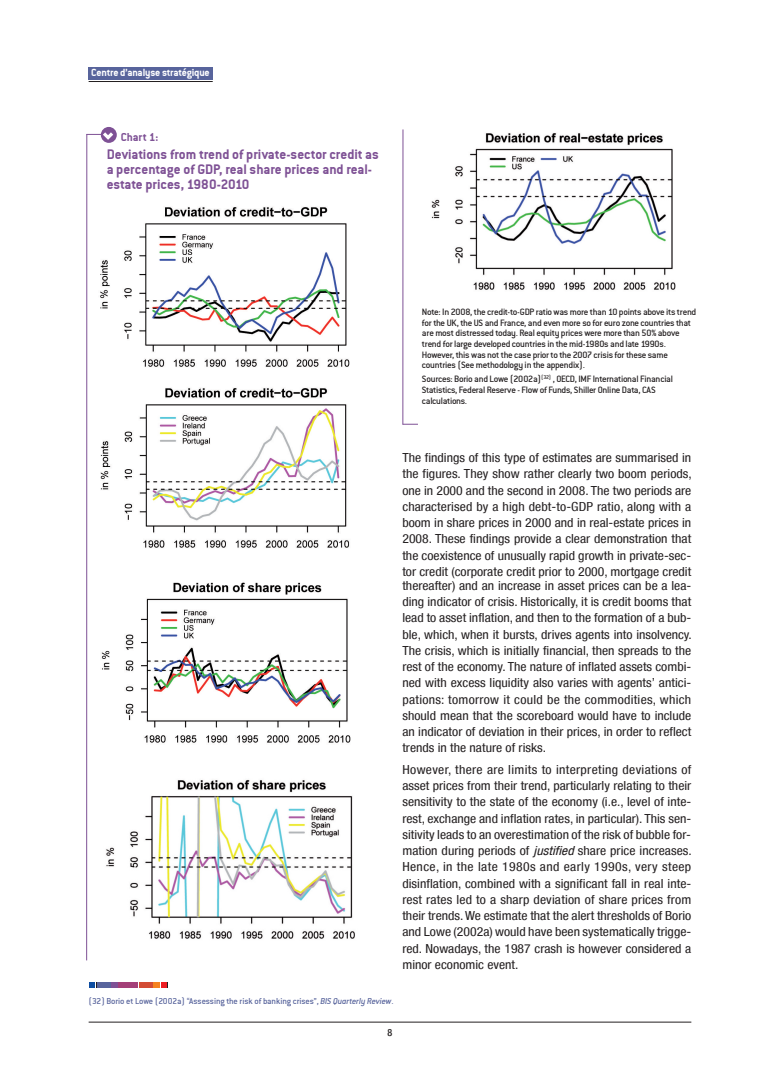
<style>
.page{position:relative;width:780px;height:1088px;background:#fff}
.page>*{position:absolute;margin:0;border:0;box-sizing:border-box;transform-origin:0 0}
.t1{font:15px/15px "Conduit ITCTT Bold";color:#7e5195}
.t2{font:condensed 12.5px/16.2px "Helvetica Neue LT";color:#231f20;text-align:justify;scale:1.1 1}
.t3{font:12.5px "Conduit ITCTT Bold";color:#7e5195}
.t4{font:11.25px "Conduit ITCTT Bold";letter-spacing:-.015em;color:#fff}
.t5{font:10px/10.6px "Conduit Md ITCTT Medium";letter-spacing:-.03em;color:#231f20}
.t6{font:500 condensed 10px "Helvetica Neue LT";color:#231f20}
.t7{font:9.38px "Conduit Md ITCTT Medium";letter-spacing:-.01em;color:#58649c}
.s1{font-style:italic}
</style>
<div class="page">
<hr style="left:86px;top:134px;width:1px;height:826px;background:#7e5195">
<div style="left:101px;top:127px;width:16px;height:16px;background:#7e5195;border-radius:50%"></div>
<svg style="left:86px;top:132px;width:27px;height:8px"></svg>
<div style="left:89px;top:67px;width:124px;height:13px;background:#58649c"></div>
<hr style="left:89px;top:81px;width:124px;height:1px;background:#231f20">
<hr style="left:89px;top:1022px;width:602px;height:1px;background:#231f20">
<svg style="left:89px;top:982px;width:8px;height:5px"></svg>
<div style="left:97px;top:982px;width:13px;height:5px;background:#58649c"></div>
<svg style="left:111px;top:982px;width:7px;height:5px"></svg>
<div style="left:119px;top:982px;width:19px;height:5px;background:#a43f78"></div>
<div style="left:139px;top:982px;width:13px;height:5px;background:#d34c34"></div>
<svg style="left:153px;top:982px;width:15px;height:5px"></svg>
<img style="left:431px;top:133px;width:245px;height:157px">
<svg style="left:403px;top:424px;width:15px;height:1px"></svg>
<hr style="left:402px;top:129px;width:1px;height:296px;background:#7e5195">
<img style="left:106px;top:780px;width:249px;height:159px">
<img style="left:100px;top:207px;width:250px;height:160px">
<img style="left:100px;top:387px;width:250px;height:161px">
<img style="left:101px;top:582px;width:250px;height:161px">
<p class="t4" style="left:91px;top:66px;width:120px">centre d’analyse stratégique</p>
<p class="t3" style="left:121px;top:130px;width:39px">chart 1:</p>
<p class="t1" style="left:107px;top:146px;width:274px">Deviations from trend of private-sector credit as a percentage of GDP, real share prices and real&shy;estate prices, 1980-2010</p>
<p class="t5" style="left:422px;top:306px;width:276px">Note: In 2008, the credit-to-GDP ratio was more than 10 points above its trend for the UK, the US and France, and even more so for euro zone countries that are most distressed today. Real equity prices were more than 50% above trend for large developed countries in the mid-1980s and late 1990s.<br>However, this was not the case prior to the 2007 crisis for these same countries (See methodology in the appendix).</p>
<p class="t5" style="left:422px;top:374px;width:252px">Sources: Borio and Lowe (2002a)<sup>(32)</sup> , OECD, IMF International Financial<br>Statistics, Federal Reserve - Flow of Funds, Shiller Online Data, CAS calculations.</p>
<p class="t2" style="left:402px;top:449px;width:264px">The findings of this type of estimates are summarised in the figures. They show rather clearly two boom periods, one in 2000 and the second in 2008. The two periods are characterised by a high debt-to-GDP ratio, along with a boom in share prices in 2000 and in real-estate prices in 2008. These findings provide a clear demonstration that the coexistence of unusually rapid growth in private-sec&shy;tor credit (corporate credit prior to 2000, mortgage credit</p>
<p class="t2" style="left:402px;top:577px;width:264px">thereafter) and an increase in asset prices can be a lea&shy;ding indicator of crisis. Historically, it is credit booms that lead to asset inflation, and then to the formation of a bub&shy;ble, which, when it bursts, drives agents into insolvency.<br>The crisis, which is initially financial, then spreads to the rest of the economy. The nature of inflated assets combi&shy;ned with excess liquidity also varies with agents’ antici&shy;pations: tomorrow it could be the commodities, which should mean that the scoreboard would have to include an indicator of deviation in their prices, in order to reflect trends in the nature of risks.</p>
<p class="t2" style="left:402px;top:761px;width:264px">However, there are limits to interpreting deviations of asset prices from their trend, particularly relating to their sensitivity to the state of the economy (i.e., level of inte&shy;rest, exchange and inflation rates, in particular). This sen&shy;sitivity leads to an overestimation of the risk of bubble for&shy;mation during periods of <span class="s1">justified</span> share price increases.<br>Hence, in the late 1980s and early 1990s, very steep disinflation, combined with a significant fall in real inte&shy;rest rates led to a sharp deviation of share prices from their trends.We estimate that the alert thresholds of Borio and Lowe (2002a) would have been systematically trigge&shy;red. Nowadays, the 1987 crash is however considered a minor economic event.</p>
<p class="t7" style="left:89px;top:995px;width:306px">(32) Borio et Lowe (2002a) “Assessing the risk of banking crises”, <span class="s1">BIS Quarterly Review</span>.</p>
<p class="t6" style="left:387px;top:1026px;width:6px">8</p>
</div>
